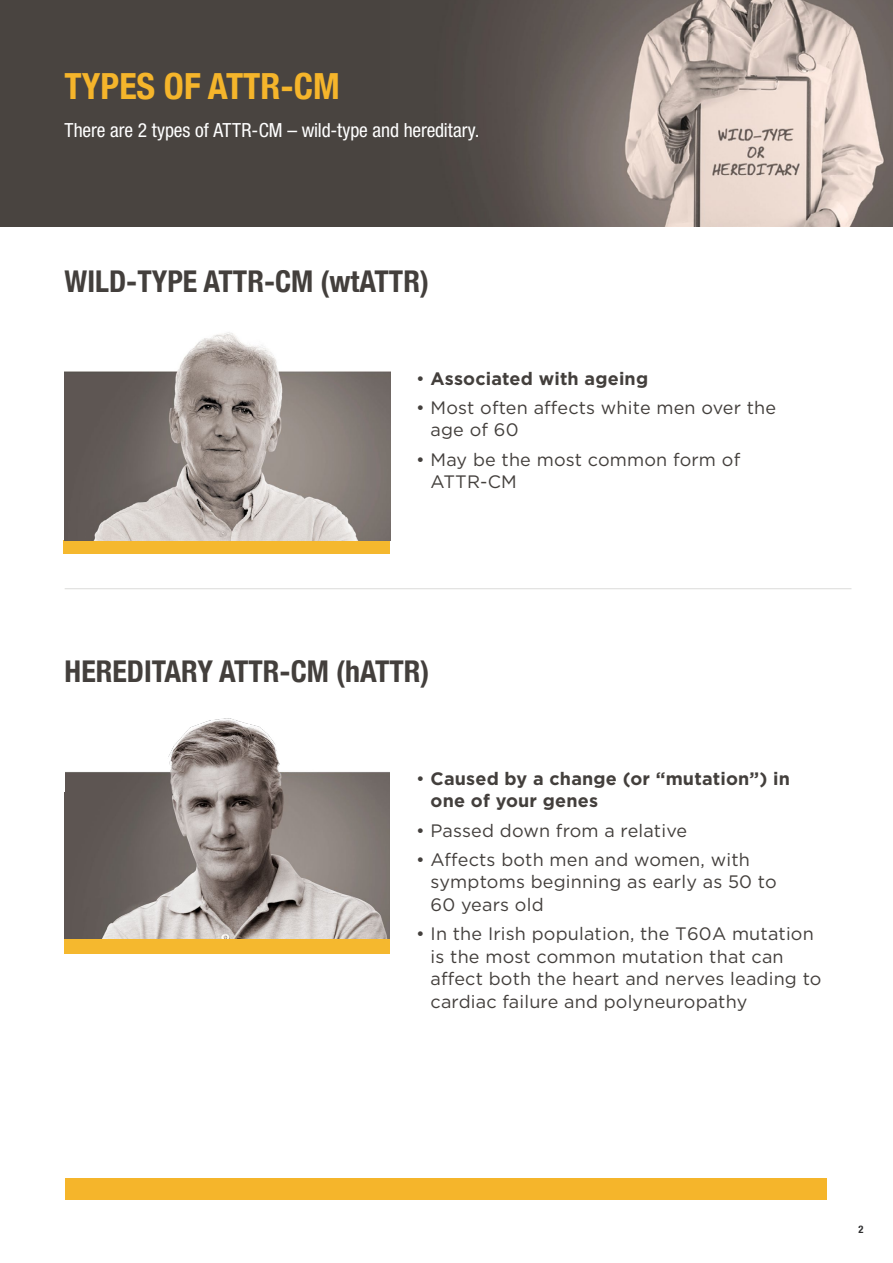
<style>
.page{position:relative;width:893px;height:1263px;background:#fff}
.page>*{position:absolute;margin:0;border:0;box-sizing:border-box;transform-origin:0 0}
.t1{font:700 condensed 36px "Helvetica Neue";color:#f5b52b}
.t2{font:700 condensed 30px "Helvetica Neue";color:#433f3c}
.t3{font:condensed 19.5px "Helvetica Neue LT Std";letter-spacing:-.005em;color:#fff}
.t4{font:18px/22.5px "Gotham";letter-spacing:.01em;color:#433f3c}
.t5{font:700 18px/22.5px "Gotham";letter-spacing:.01em;color:#433f3c}
.t6{font:700 condensed 10.5px "Helvetica Neue LT Std";color:#2e2e2f}
.s1{font-weight:400}
</style>
<div class="page">
<div style="left:0;top:0;width:390px;height:226px;background:#494440"></div>
<img style="left:390px;top:0;width:503px;height:226px">
<hr style="left:65px;top:588px;width:786px;height:1px;background:#42403d">
<div style="left:64px;top:540px;width:326px;height:14px;background:#f5b82e"></div>
<div style="left:66px;top:1178px;width:761px;height:21px;background:#f5b52b"></div>
<div style="left:65px;top:939px;width:325px;height:14px;background:#f5b82e"></div>
<img style="left:65px;top:718px;width:325px;height:221px">
<img style="left:65px;top:332px;width:325px;height:208px">
<h1 class="t1" style="left:65px;top:56px;width:277px">TYPES OF ATTR-CM</h1>
<p class="t3" style="left:65px;top:118px;width:416px">There are 2 types of ATTR-CM – wild-type and hereditary.</p>
<h2 class="t2" style="left:65px;top:257px;width:366px">WILD-TYPE ATTR-CM (wtATTR)</h2>
<p class="t5" style="left:416px;top:367px;width:233px"><span class="s1">•</span> Associated with ageing</p>
<p class="t4" style="left:431px;top:396px;width:347px;text-indent:-14px">• Most often affects white men over the age of 60</p>
<p class="t4" style="left:431px;top:448px;width:311px;text-indent:-14px">• May be the most common form of<br>ATTR-CM</p>
<h2 class="t2" style="left:65px;top:647px;width:366px">HEREDITARY ATTR-CM (hATTR)</h2>
<p class="t5" style="left:431px;top:767px;width:361px;text-indent:-14px"><span class="s1">•</span> Caused by a change (or “mutation”) in one of your genes</p>
<p class="t4" style="left:416px;top:819px;width:272px">• Passed down from a relative</p>
<p class="t4" style="left:431px;top:848px;width:348px;text-indent:-14px">• Affects both men and women, with symptoms beginning as early as 50 to<br>60 years old</p>
<p class="t4" style="left:431px;top:922px;width:392px;text-indent:-14px">• In the Irish population, the T60A mutation is the most common mutation that can affect both the heart and nerves leading to cardiac failure and polyneuropathy</p>
<p class="t6" style="left:859px;top:1223px;width:7px">2</p>
</div>
